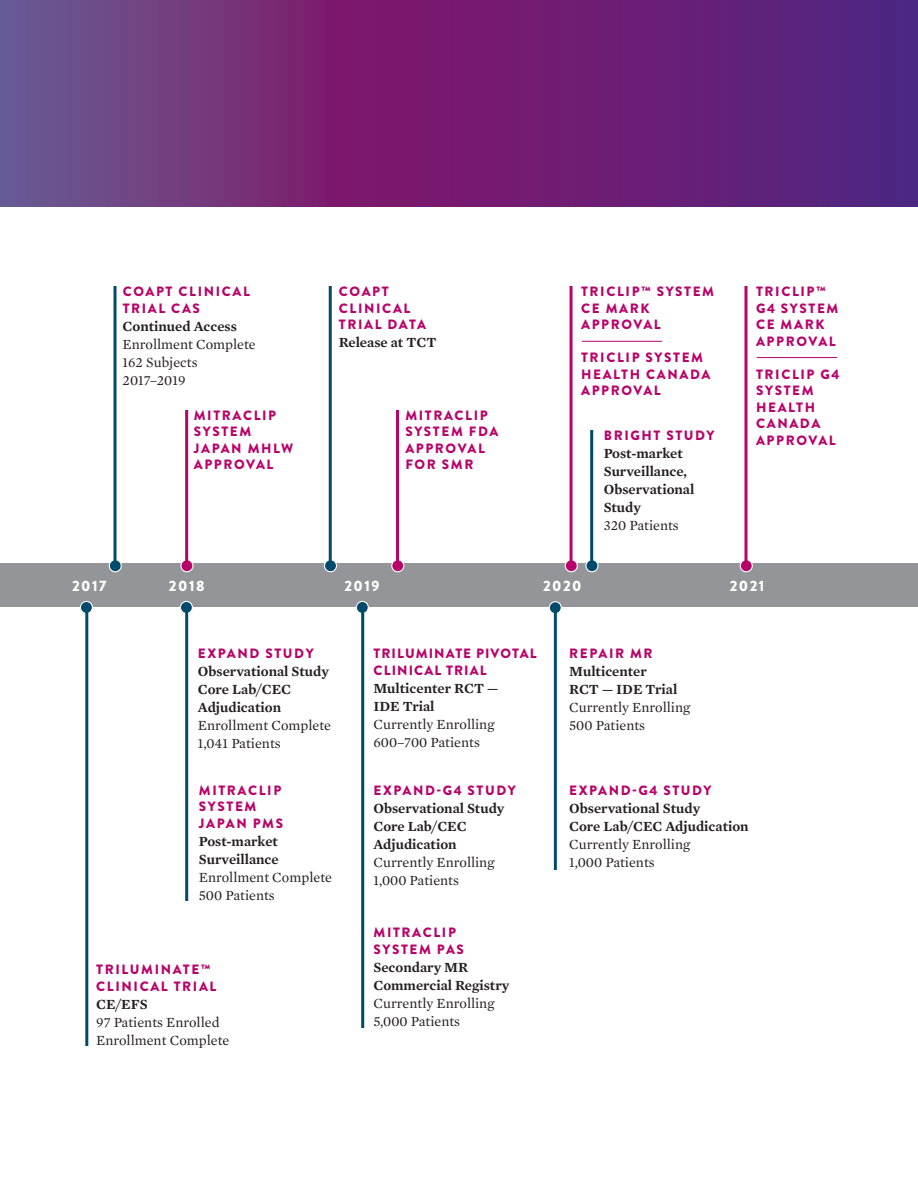
<style>
.page{position:relative;width:918px;height:1188px;background:#fff}
.page>*{position:absolute;margin:0;border:0;box-sizing:border-box;transform-origin:0 0}
.t1{font:900 15px "Brandon Grotesque";letter-spacing:.1em;color:#fff}
.t2{font:14.25px/18px "Mercury Text G1";color:#231f20}
.t3{font:600 14.25px/18px "Mercury Text G1";color:#231f20}
.t4{font:900 13.5px/16.5px "Brandon Grotesque";letter-spacing:.12em;color:#b70369}
.t5{font:900 13.5px/16.5px "Brandon Grotesque";letter-spacing:.08em;color:#b70369}
</style>
<div class="page">
<svg style="left:0;top:0;width:918px;height:207px;background:#6c297a"></svg>
<div style="left:0;top:563px;width:918px;height:43px;background:#939598"></div>
<div style="left:109px;top:560px;width:12px;height:12px;background:#004b6c;border-radius:50%"></div>
<div style="left:109px;top:559px;width:13px;height:13px;border:1px solid #fff;border-radius:50%"></div>
<hr style="left:114px;top:287px;width:3px;height:276px;background:#004b6c">
<svg style="left:586px;top:560px;width:12px;height:12px"></svg>
<div style="left:585px;top:559px;width:14px;height:13px;border:1px solid #fff;border-radius:50%"></div>
<hr style="left:590px;top:430px;width:3px;height:133px;background:#004b6c">
<div style="left:325px;top:560px;width:12px;height:12px;background:#004b6c;border-radius:50%"></div>
<div style="left:324px;top:559px;width:13px;height:13px;border:1px solid #fff;border-radius:50%"></div>
<hr style="left:329px;top:287px;width:3px;height:276px;background:#004b6c">
<svg style="left:181px;top:560px;width:12px;height:12px"></svg>
<div style="left:180px;top:559px;width:14px;height:13px;border:1px solid #fff;border-radius:50%"></div>
<hr style="left:185px;top:410px;width:3px;height:153px;background:#b70369">
<div style="left:392px;top:560px;width:12px;height:12px;background:#b70369;border-radius:50%"></div>
<div style="left:391px;top:559px;width:13px;height:13px;border:1px solid #fff;border-radius:50%"></div>
<hr style="left:396px;top:410px;width:3px;height:153px;background:#b70369">
<div style="left:565px;top:560px;width:12px;height:12px;background:#b70369;border-radius:50%"></div>
<div style="left:565px;top:559px;width:13px;height:13px;border:1px solid #fff;border-radius:50%"></div>
<hr style="left:570px;top:287px;width:3px;height:276px;background:#b70369">
<div style="left:740px;top:560px;width:12px;height:12px;background:#b70369;border-radius:50%"></div>
<div style="left:740px;top:559px;width:13px;height:13px;border:1px solid #fff;border-radius:50%"></div>
<hr style="left:744px;top:287px;width:3px;height:276px;background:#b70369">
<hr style="left:582px;top:341px;width:80px;height:1px;background:#b70369">
<hr style="left:757px;top:357px;width:80px;height:1px;background:#b70369">
<div style="left:80px;top:601px;width:12px;height:12px;background:#004b6c;border-radius:50%"></div>
<div style="left:80px;top:601px;width:13px;height:13px;border:1px solid #fff;border-radius:50%"></div>
<hr style="left:85px;top:609px;width:3px;height:436px;background:#004b6c">
<div style="left:356px;top:601px;width:12px;height:12px;background:#004b6c;border-radius:50%"></div>
<div style="left:356px;top:601px;width:13px;height:13px;border:1px solid #fff;border-radius:50%"></div>
<hr style="left:361px;top:609px;width:3px;height:418px;background:#004b6c">
<div style="left:549px;top:602px;width:12px;height:12px;background:#004b6c;border-radius:50%"></div>
<div style="left:549px;top:601px;width:13px;height:13px;border:1px solid #fff;border-radius:50%"></div>
<hr style="left:554px;top:612px;width:3px;height:257px;background:#004b6c">
<div style="left:180px;top:601px;width:12px;height:12px;background:#004b6c;border-radius:50%"></div>
<div style="left:180px;top:601px;width:13px;height:13px;border:1px solid #fff;border-radius:50%"></div>
<hr style="left:185px;top:610px;width:3px;height:291px;background:#004b6c">
<p class="t4" style="left:123px;top:284px;width:129px">COAPT CLINICAL<br>TRIAL CAS</p>
<p class="t3" style="left:123px;top:316px;width:116px">Continued Access</p>
<p class="t2" style="left:123px;top:334px;width:135px">Enrollment Complete<br>162 Subjects<br>2017–2019</p>
<p class="t4" style="left:339px;top:284px;width:89px">COAPT<br>CLINICAL<br>TRIAL DATA</p>
<p class="t3" style="left:339px;top:333px;width:99px">Release at TCT</p>
<p class="t4" style="left:194px;top:407px;width:101px">MITRACLIP<br>SYSTEM<br>JAPAN MHLW<br>APPROVAL</p>
<p class="t4" style="left:405px;top:407px;width:95px">MITRACLIP<br>SYSTEM FDA<br>APPROVAL<br>FOR SMR</p>
<p class="t4" style="left:581px;top:284px;width:135px">TRICLIP™ SYSTEM<br>CE MARK<br>APPROVAL</p>
<p class="t4" style="left:581px;top:350px;width:131px">TRICLIP SYSTEM<br>HEALTH CANADA<br>APPROVAL</p>
<p class="t4" style="left:604px;top:427px;width:112px">BRIGHT STUDY</p>
<p class="t3" style="left:604px;top:443px;width:92px">Post-market<br>Surveillance,<br>Observational<br>Study</p>
<p class="t2" style="left:604px;top:515px;width:77px">320 Patients</p>
<p class="t4" style="left:756px;top:284px;width:84px">TRICLIP™<br>G4 SYSTEM<br>CE MARK<br>APPROVAL</p>
<p class="t4" style="left:756px;top:366px;width:85px">TRICLIP G4<br>SYSTEM<br>HEALTH<br>CANADA<br>APPROVAL</p>
<p class="t1" style="left:72px;top:575px;width:36px">2017</p>
<p class="t1" style="left:169px;top:575px;width:37px">2018</p>
<p class="t1" style="left:344px;top:575px;width:37px">2019</p>
<p class="t1" style="left:543px;top:575px;width:40px">2020</p>
<p class="t1" style="left:730px;top:575px;width:36px">2021</p>
<p class="t4" style="left:198px;top:646px;width:117px">EXPAND STUDY</p>
<p class="t3" style="left:198px;top:662px;width:133px">Observational Study<br>Core Lab/CEC<br>Adjudication</p>
<p class="t2" style="left:198px;top:716px;width:135px">Enrollment Complete<br>1,041 Patients</p>
<p class="t4" style="left:199px;top:782px;width:86px">MITRACLIP<br>SYSTEM<br>JAPAN PMS</p>
<p class="t3" style="left:199px;top:831px;width:81px">Post-market<br>Surveillance</p>
<p class="t2" style="left:199px;top:867px;width:135px">Enrollment Complete<br>500 Patients</p>
<p class="t4" style="left:96px;top:962px;width:122px">TRILUMINATE™<br>CLINICAL TRIAL</p>
<p class="t3" style="left:96px;top:994px;width:53px">CE/EFS</p>
<p class="t2" style="left:96px;top:1012px;width:135px">97 Patients Enrolled<br>Enrollment Complete</p>
<p class="t5" style="left:374px;top:646px;width:165px">TRILUMINATE PIVOTAL<br>CLINICAL TRIAL</p>
<p class="t3" style="left:373px;top:678px;width:126px">Multicenter RCT —<br>IDE Trial</p>
<p class="t2" style="left:373px;top:714px;width:123px">Currently Enrolling<br>600–700 Patients</p>
<p class="t4" style="left:374px;top:782px;width:144px">EXPAND-G4 STUDY</p>
<p class="t3" style="left:373px;top:798px;width:133px">Observational Study<br>Core Lab/CEC<br>Adjudication</p>
<p class="t2" style="left:373px;top:852px;width:123px">Currently Enrolling<br>1,000 Patients</p>
<p class="t4" style="left:374px;top:924px;width:92px">MITRACLIP<br>SYSTEM PAS</p>
<p class="t3" style="left:373px;top:957px;width:137px">Secondary MR<br>Commercial Registry</p>
<p class="t2" style="left:373px;top:993px;width:123px">Currently Enrolling<br>5,000 Patients</p>
<p class="t4" style="left:569px;top:646px;width:85px">REPAIR MR</p>
<p class="t3" style="left:569px;top:662px;width:110px">Multicenter<br>RCT — IDE Trial</p>
<p class="t2" style="left:569px;top:698px;width:123px">Currently Enrolling<br>500 Patients</p>
<p class="t4" style="left:569px;top:782px;width:144px">EXPAND-G4 STUDY</p>
<p class="t3" style="left:569px;top:798px;width:181px">Observational Study<br>Core Lab/CEC Adjudication</p>
<p class="t2" style="left:569px;top:834px;width:123px">Currently Enrolling<br>1,000 Patients</p>
</div>
